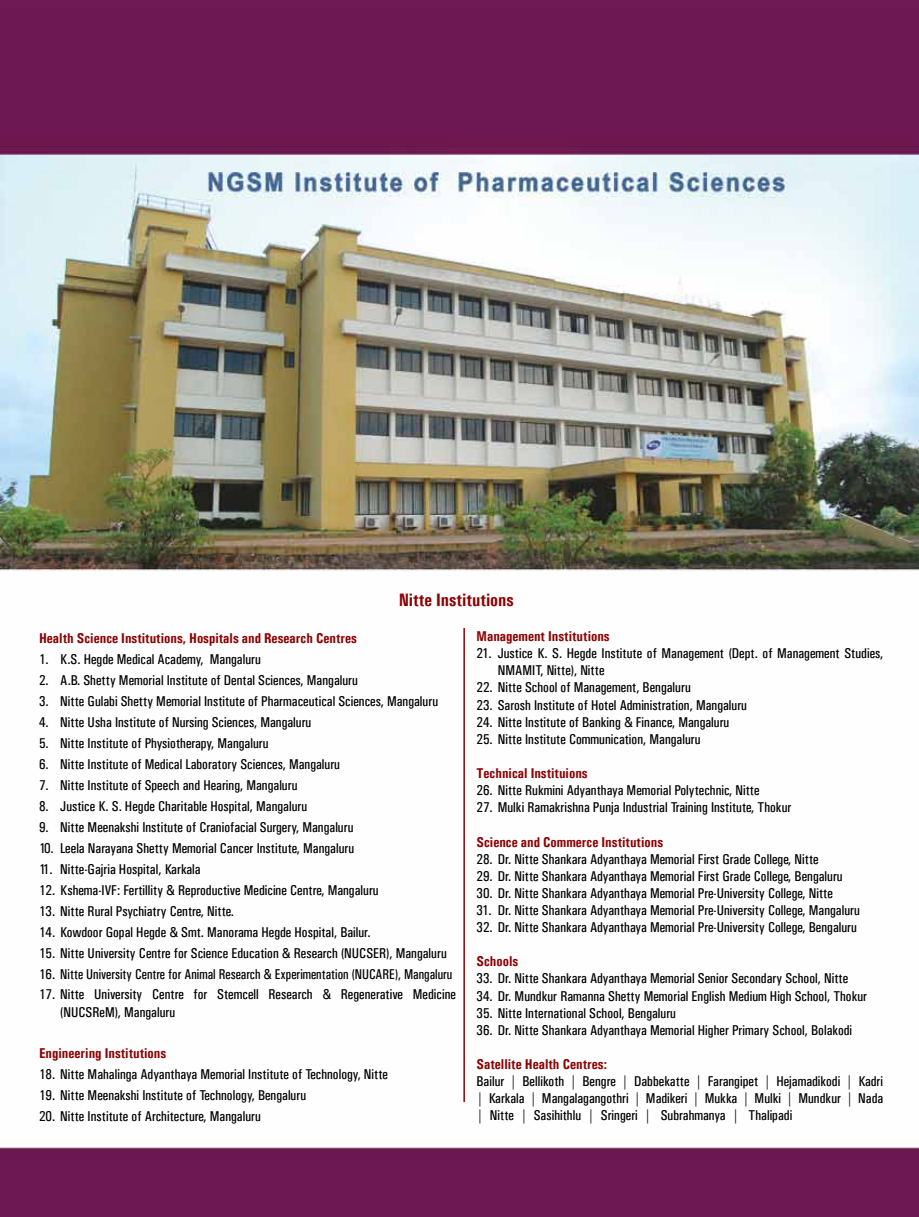
<style>
.page{position:relative;width:919px;height:1217px;background:#fff}
.page>*{position:absolute;margin:0;border:0;box-sizing:border-box;transform-origin:0 0}
.t1{font:700 condensed 18px "Univers";color:#8b0304}
.t2{font:14.25px/17.1px "Univers Condensed";color:#000}
.t3{font:700 condensed 14.25px "Univers";color:#8b0304}
</style>
<div class="page">
<img style="left:0;top:0;width:918px;height:1216px">
<hr style="left:463px;top:628px;width:2px;height:473px;background:#8b0304">
<p class="t1" style="left:398px;top:589px;width:117px">Nitte Institutions</p>
<p class="t3" style="left:39px;top:629px;width:319px">Health Science Institutions, Hospitals and Research Centres</p>
<p class="t2" style="left:39px;top:650px;width:223px">1. K.S. Hegde Medical Academy, Mangaluru</p>
<p class="t2" style="left:39px;top:671px;width:320px">2. A.B. Shetty Memorial Institute of Dental Sciences, Mangaluru</p>
<p class="t2" style="left:39px;top:692px;width:400px">3. Nitte Gulabi Shetty Memorial Institute of Pharmaceutical Sciences, Mangaluru</p>
<p class="t2" style="left:39px;top:713px;width:274px">4. Nitte Usha Institute of Nursing Sciences, Mangaluru</p>
<p class="t2" style="left:39px;top:734px;width:231px">5. Nitte Institute of Physiotherapy, Mangaluru</p>
<p class="t2" style="left:39px;top:755px;width:302px">6. Nitte Institute of Medical Laboratory Sciences, Mangaluru</p>
<p class="t2" style="left:39px;top:776px;width:260px">7. Nitte Institute of Speech and Hearing, Mangaluru</p>
<p class="t2" style="left:39px;top:797px;width:270px">8. Justice K. S. Hegde Charitable Hospital, Mangaluru</p>
<p class="t2" style="left:39px;top:818px;width:316px">9. Nitte Meenakshi Institute of Craniofacial Surgery, Mangaluru</p>
<p class="t2" style="left:39px;top:839px;width:317px">10. Leela Narayana Shetty Memorial Cancer Institute, Mangaluru</p>
<p class="t2" style="left:39px;top:860px;width:163px">11. Nitte-Gajria Hospital, Karkala</p>
<p class="t2" style="left:39px;top:881px;width:341px">12. Kshema-IVF: Fertillity &amp; Reproductive Medicine Centre, Mangaluru</p>
<p class="t2" style="left:39px;top:902px;width:196px">13. Nitte Rural Psychiatry Centre, Nitte.</p>
<p class="t2" style="left:39px;top:923px;width:333px">14. Kowdoor Gopal Hegde &amp; Smt. Manorama Hegde Hospital, Bailur.</p>
<p class="t2" style="left:39px;top:944px;width:409px">15. Nitte University Centre for Science Education &amp; Research (NUCSER), Mangaluru</p>
<p class="t2" style="left:39px;top:964px;width:415px">16. Nitte University Centre for Animal Research &amp; Experimentation (NUCARE), Mangaluru</p>
<p class="t2" style="left:60px;top:985px;width:397px;text-indent:-21px">17. Nitte University Centre for Stemcell Research &amp; Regenerative Medicine (NUCSReM), Mangaluru</p>
<p class="t3" style="left:39px;top:1044px;width:129px">Engineering Institutions</p>
<p class="t2" style="left:39px;top:1065px;width:350px">18. Nitte Mahalinga Adyanthaya Memorial Institute of Technology, Nitte</p>
<p class="t2" style="left:39px;top:1086px;width:268px">19. Nitte Meenakshi Institute of Technology, Bengaluru</p>
<p class="t2" style="left:39px;top:1107px;width:223px">20. Nitte Institute of Architecture, Mangaluru</p>
<p class="t3" style="left:476px;top:627px;width:135px">Management Institutions</p>
<p class="t2" style="left:497px;top:644px;width:387px;text-indent:-21px">21. Justice K. S. Hegde Institute of Management (Dept. of Management Studies,<br>NMAMIT, Nitte), Nitte</p>
<p class="t2" style="left:476px;top:679px;width:216px">22. Nitte School of Management, Bengaluru</p>
<p class="t2" style="left:476px;top:696px;width:272px">23. Sarosh Institute of Hotel Administration, Mangaluru</p>
<p class="t2" style="left:476px;top:713px;width:254px">24. Nitte Institute of Banking &amp; Finance, Mangaluru</p>
<p class="t2" style="left:476px;top:730px;width:225px">25. Nitte Institute Communication, Mangaluru</p>
<p class="t3" style="left:476px;top:764px;width:113px">Technical Instituions</p>
<p class="t2" style="left:476px;top:781px;width:284px">26. Nitte Rukmini Adyanthaya Memorial Polytechnic, Nitte</p>
<p class="t2" style="left:476px;top:798px;width:316px">27. Mulki Ramakrishna Punja Industrial Training Institute, Thokur</p>
<p class="t3" style="left:476px;top:832px;width:188px">Science and Commerce Institutions</p>
<p class="t2" style="left:476px;top:850px;width:344px">28. Dr. Nitte Shankara Adyanthaya Memorial First Grade College, Nitte</p>
<p class="t2" style="left:476px;top:867px;width:368px">29. Dr. Nitte Shankara Adyanthaya Memorial First Grade College, Bengaluru</p>
<p class="t2" style="left:476px;top:884px;width:358px">30. Dr. Nitte Shankara Adyanthaya Memorial Pre-University College, Nitte</p>
<p class="t2" style="left:476px;top:901px;width:385px">31. Dr. Nitte Shankara Adyanthaya Memorial Pre-University College, Mangaluru</p>
<p class="t2" style="left:476px;top:918px;width:382px">32. Dr. Nitte Shankara Adyanthaya Memorial Pre-University College, Bengaluru</p>
<p class="t3" style="left:476px;top:952px;width:43px">Schools</p>
<p class="t2" style="left:476px;top:969px;width:373px">33. Dr. Nitte Shankara Adyanthaya Memorial Senior Secondary School, Nitte</p>
<p class="t2" style="left:476px;top:986px;width:392px">34. Dr. Mundkur Ramanna Shetty Memorial English Medium High School, Thokur</p>
<p class="t2" style="left:476px;top:1003px;width:201px">35. Nitte International School, Bengaluru</p>
<p class="t2" style="left:476px;top:1021px;width:377px">36. Dr. Nitte Shankara Adyanthaya Memorial Higher Primary School, Bolakodi</p>
<p class="t3" style="left:476px;top:1055px;width:132px">Satellite Health Centres:</p>
<p class="t2" style="left:476px;top:1072px;width:408px;text-align:justify">Bailur | Bellikoth | Bengre | Dabbekatte | Farangipet | Hejamadikodi | Kadri | Karkala | Mangalagangothri | Madikeri | Mukka | Mulki | Mundkur | Nada | Nitte | Sasihithlu | Sringeri | Subrahmanya | Thalipadi</p>
</div>
